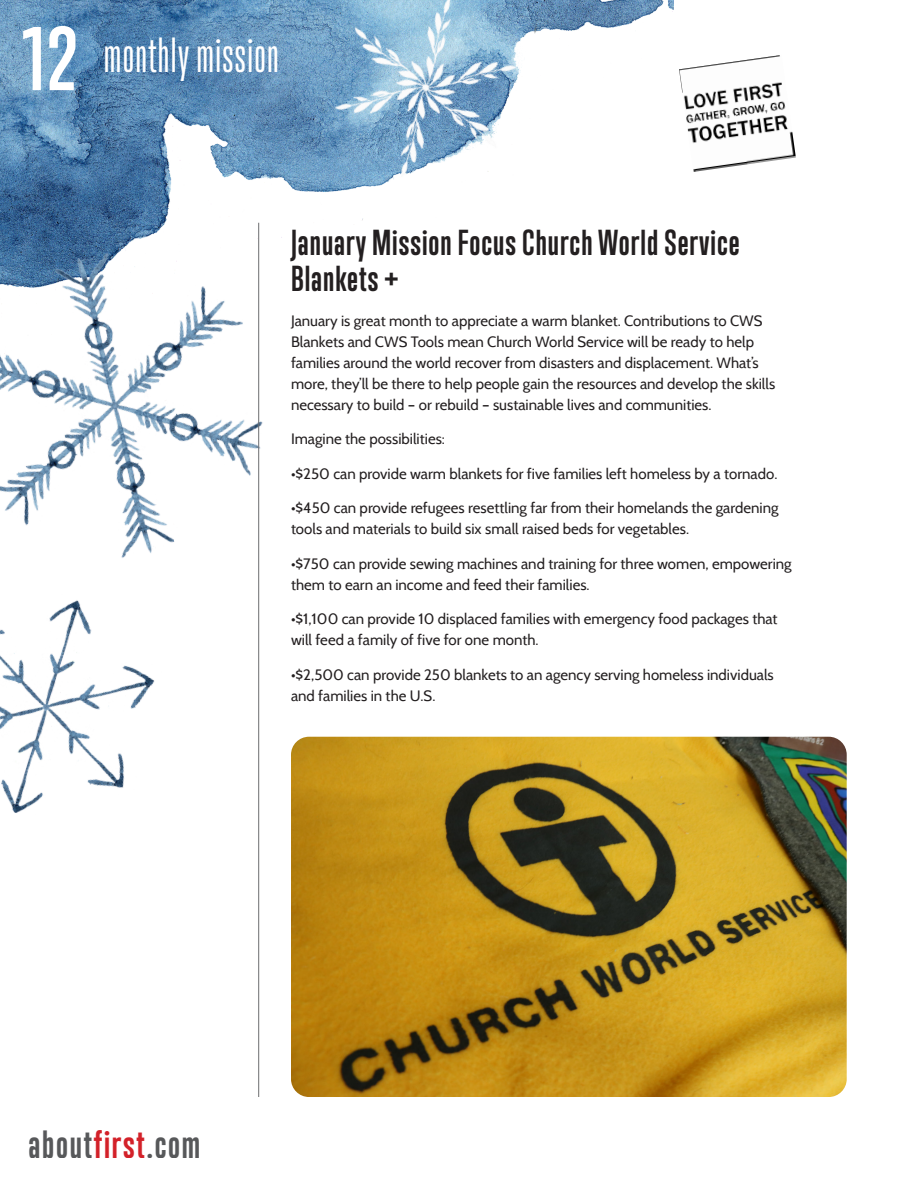
<style>
.page{position:relative;width:918px;height:1188px;background:#fff}
.page>*{position:absolute;margin:0;border:0;box-sizing:border-box;transform-origin:0 0}
.t1{font:700 82.5px "Trump Gothic Pro";color:#fff}
.t2{font:45px "Trump Gothic Pro";letter-spacing:.03em;color:#fff}
.t3{font:700 36px "Trump Gothic Pro";letter-spacing:.05em;color:#57585a}
.t4{font:700 33px/36px "Trump Gothic Pro";letter-spacing:.03em;color:#231f20}
.t5{font:15px/21px "Cabin";color:#231f20}
.s1{color:#d32129}
</style>
<div class="page">
<img style="left:0;top:0;width:674px;height:212px">
<img style="left:0;top:212px;width:282px;height:390px">
<img style="left:290px;top:0;width:274px;height:221px">
<hr style="left:258px;top:223px;width:1px;height:874px;background:#6c6d70">
<img style="left:679px;top:55px;width:107px;height:54px">
<img style="left:686px;top:108px;width:110px;height:64px">
<img style="left:0;top:569px;width:194px;height:244px">
<img style="left:291px;top:737px;width:556px;height:360px">
<h1 class="t1" style="left:22px;top:9px;width:56px">12</h1>
<h2 class="t2" style="left:104px;top:29px;width:176px">monthly mission</h2>
<h3 class="t4" style="left:291px;top:225px;width:450px">January Mission Focus Church World Service<br>Blankets +</h3>
<p class="t5" style="left:291px;top:310px;width:486px">January is great month to appreciate a warm blanket. Contributions to CWS Blankets and CWS Tools mean Church World Service will be ready to help families around the world recover from disasters and displacement. What’s more, they’ll be there to help people gain the resources and develop the skills necessary to build – or rebuild – sustainable lives and communities.</p>
<p class="t5" style="left:291px;top:429px;width:155px">Imagine the possibilities:</p>
<p class="t5" style="left:291px;top:463px;width:488px">•$250 can provide warm blankets for five families left homeless by a tornado.</p>
<p class="t5" style="left:291px;top:498px;width:489px">•$450 can provide refugees resettling far from their homelands the gardening tools and materials to build six small raised beds for vegetables.</p>
<p class="t5" style="left:291px;top:553px;width:502px">•$750 can provide sewing machines and training for three women, empowering them to earn an income and feed their families.</p>
<p class="t5" style="left:291px;top:609px;width:488px">•$1,100 can provide 10 displaced families with emergency food packages that will feed a family of five for one month.</p>
<p class="t5" style="left:291px;top:664px;width:484px">•$2,500 can provide 250 blankets to an agency serving homeless individuals and families in the U.S.</p>
<h3 class="t3" style="left:28px;top:1122px;width:173px">about<span class="s1">first</span>.com</h3>
</div>
